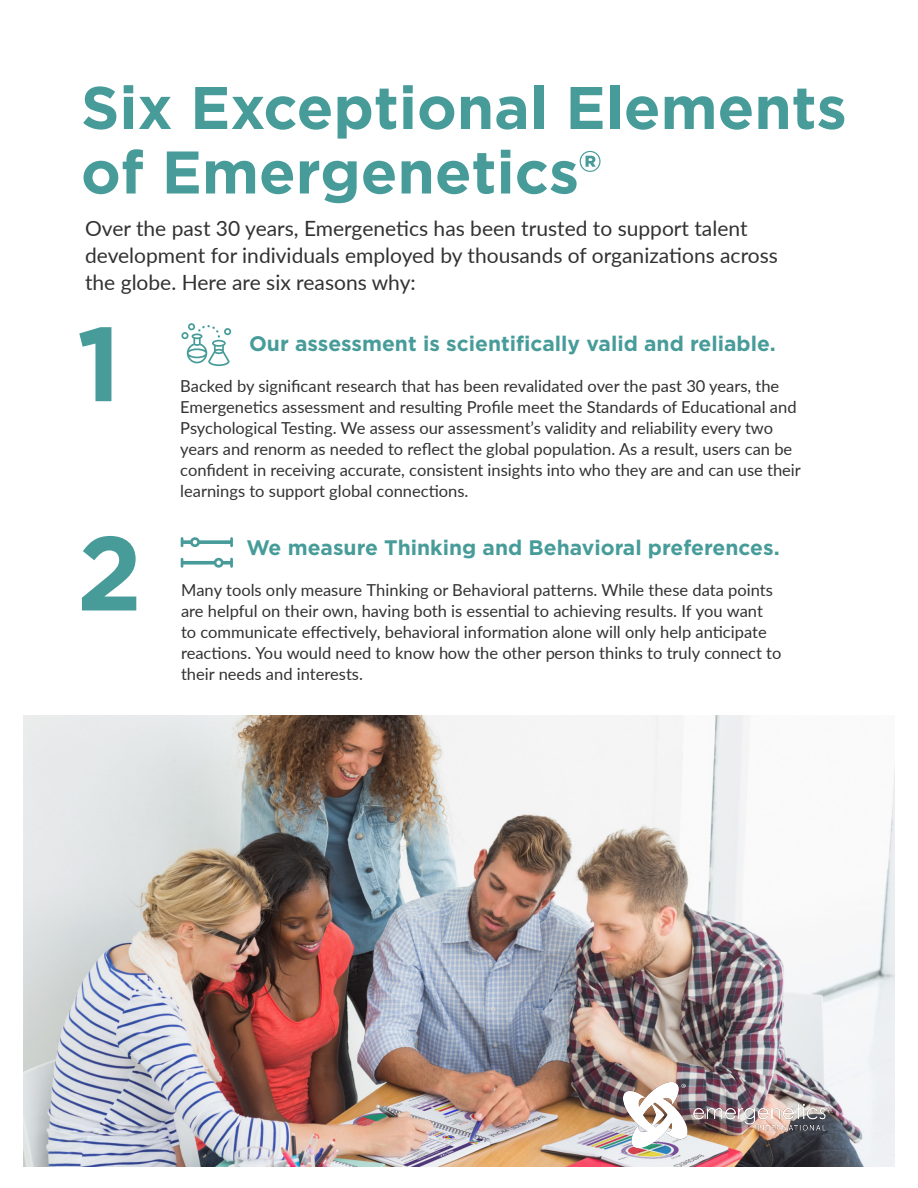
<style>
.page{position:relative;width:918px;height:1188px;background:#fff}
.page>*{position:absolute;margin:0;border:0;box-sizing:border-box;transform-origin:0 0}
.Paragraph_Style_1{font:700 105px "Gotham";color:#479c9a}
.Paragraph_Style_1-2{font:700 60px/64.5px "Gotham";color:#479c9a}
.Paragraph_Style_1-3{font:21px/27px "Lato";color:#323232}
.Paragraph_Style_1-4{font:700 21px "Gotham";color:#479c9a}
.Paragraph_Style_1-5{font:16.5px/21px "Lato";color:#323232}
</style>
<div class="page">
<img style="left:24px;top:716px;width:870px;height:450px">
<img style="left:624px;top:1083px;width:208px;height:64px">
<svg style="left:181px;top:537px;width:52px;height:31px"></svg>
<svg style="left:181px;top:323px;width:51px;height:44px"></svg>
<p class="Paragraph_Style_1-2" style="left:81px;top:75px;width:767px">Six Exceptional Elements of Emergenetics®</p>
<p class="Paragraph_Style_1-3" style="left:85px;top:214px;width:694px">Over the past 30 years, Emergenetics has been trusted to support talent development for individuals employed by thousands of organizations across the globe. Here are six reasons why:</p>
<p class="Paragraph_Style_1" style="left:77px;top:294px;width:46px">1</p>
<p class="Paragraph_Style_1-4" style="left:249px;top:330px;width:528px">Our assessment is scientifically valid and reliable.</p>
<p class="Paragraph_Style_1-5" style="left:180px;top:375px;width:622px">Backed by significant research that has been revalidated over the past 30 years, the Emergenetics assessment and resulting Profile meet the Standards of Educational and Psychological Testing. We assess our assessment’s validity and reliability every two years and renorm as needed to reflect the global population. As a result, users can be confident in receiving accurate, consistent insights into who they are and can use their learnings to support global connections.</p>
<p class="Paragraph_Style_1" style="left:77px;top:504px;width:67px">2</p>
<p class="Paragraph_Style_1-4" style="left:246px;top:533px;width:535px">We measure Thinking and Behavioral preferences.</p>
<p class="Paragraph_Style_1-5" style="left:181px;top:579px;width:602px">Many tools only measure Thinking or Behavioral patterns. While these data points are helpful on their own, having both is essential to achieving results. If you want to communicate effectively, behavioral information alone will only help anticipate reactions. You would need to know how the other person thinks to truly connect to their needs and interests.</p>
</div>
